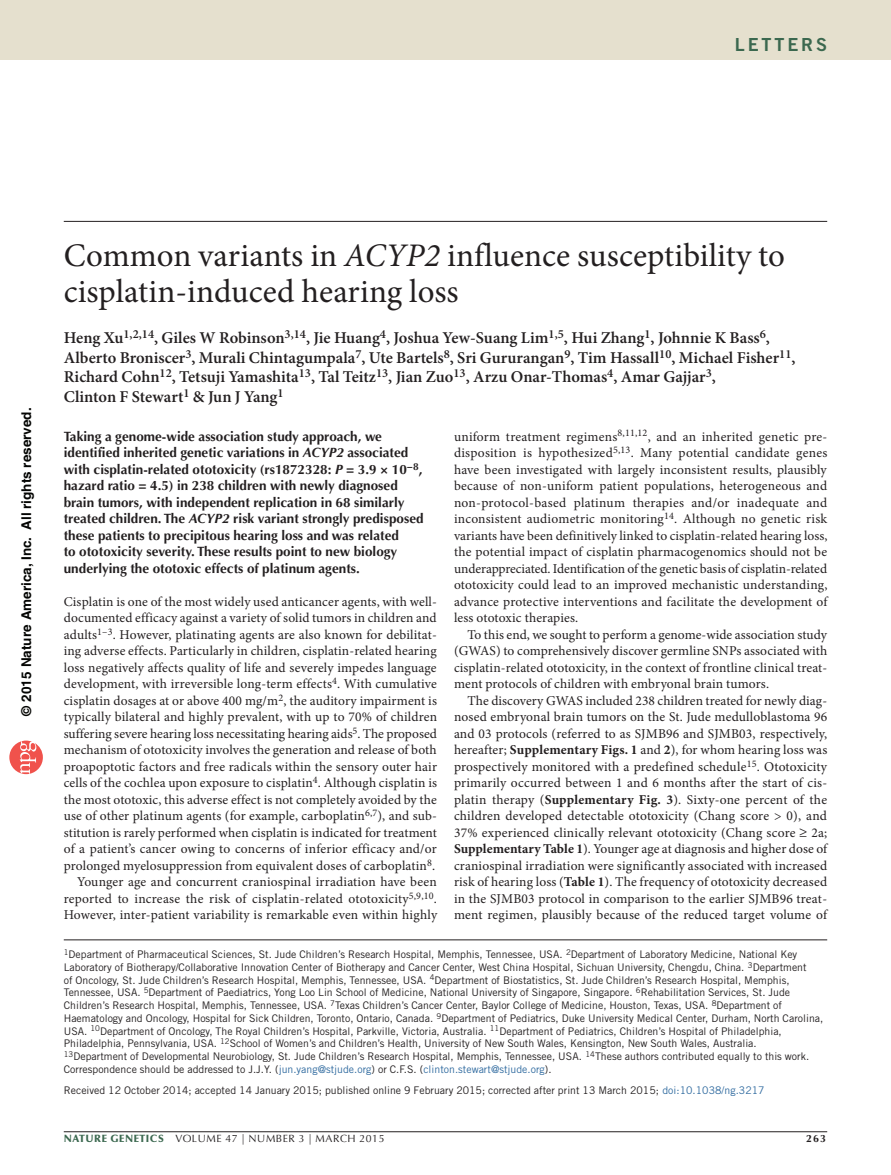
<style>
.page{position:relative;width:891px;height:1175px;background:#fff}
.page>*{position:absolute;margin:0;border:0;box-sizing:border-box;transform-origin:0 0}
.pAtl{font:33px/36px "Minion Pro";color:#231f20}
.z-HEADER_follow_Righ{font:18px "Trade Gothic LT Std Bd 22";letter-spacing:.16em;color:#3b684f}
.pleAu{font:16.5px/19.5px "Minion Pro Semibold 2";color:#231f20}
.pPara{font:13.5px/16.5px "Minion Pro";letter-spacing:.01em;color:#231f20;text-align:justify}
.pBodyFirstpara{font:13.5px/16.5px "Minion Pro";letter-spacing:.01em;color:#231f20;text-align:justify}
.pAbstext{font:700 13.5px/16.5px "Optima LT Std";color:#231f20}
.t1{font:13.5px "Helvetica Bold 2";color:#040503}
.pleAffiliation{font:10.5px/12.8px "Trade Gothic LT Std";color:#231f20}
.pAopd{font:10.5px "Trade Gothic LT Std";color:#231f20}
.t2{font:10.5px "Optima LT Std";letter-spacing:.05em;color:#231f20}
.t3{font:700 10.5px "Optima LT Std";color:#231f20}
.s1{font-family:"Helvetica";font-weight:700}
.s2{font-style:italic}
.s3{font-weight:700}
.s4{color:#2f6a9f}
.s5{font-weight:900;color:#3b684f}
</style>
<div class="page">
<svg style="left:9px;top:740px;width:34px;height:34px"></svg>
<hr style="left:64px;top:1131px;width:763px;height:1px;background:#231f20">
<hr style="left:64px;top:221px;width:763px;height:1px;background:#231f20">
<div style="left:0;top:0;width:891px;height:60px;background:#e5e0ce"></div>
<hr style="left:64px;top:939px;width:763px;height:1px;background:#231f20">
<p class="z-HEADER_follow_Righ" style="left:735px;top:33px;width:94px">LETTERS</p>
<p class="t1" style="left:18px;top:715px;width:309px;rotate:-90deg">© 201<span class="s1">5</span> Nature America, Inc. All rights reserved.</p>
<p class="pAtl" style="left:64px;top:238px;width:723px">Common variants in <span class="s2">ACYP2</span> influence susceptibility to cisplatin-induced hearing loss</p>
<p class="pleAu" style="left:64px;top:329px;width:733px">Heng Xu<sup>1,2,14</sup>, Giles W Robinson<sup>3,14</sup>, Jie Huang<sup>4</sup>, Joshua Yew-Suang Lim<sup>1,5</sup>, Hui Zhang<sup>1</sup>, Johnnie K Bass<sup>6</sup>, Alberto Broniscer<sup>3</sup>, Murali Chintagumpala<sup>7</sup>, Ute Bartels<sup>8</sup>, Sri Gururangan<sup>9</sup>, Tim Hassall<sup>10</sup>, Michael Fisher<sup>11</sup>, Richard Cohn<sup>12</sup>, Tetsuji Yamashita<sup>13</sup>, Tal Teitz<sup>13</sup>, Jian Zuo<sup>13</sup>, Arzu Onar-Thomas<sup>4</sup>, Amar Gajjar<sup>3</sup>,<br>Clinton F Stewart<sup>1</sup> &amp; Jun J Yang<sup>1</sup></p>
<p class="pAbstext" style="left:64px;top:428px;width:361px">Taking a genome-wide association study approach, we identified inherited genetic variations in <span class="s2">ACYP2</span> associated with cisplatin-related ototoxicity (rs1872328: <span class="s2">P</span> = 3.9 × 10<sup>−8</sup>, hazard ratio = 4.5) in 238 children with newly diagnosed brain tumors, with independent replication in 68 similarly treated children. The <span class="s2">ACYP2</span> risk variant strongly predisposed these patients to precipitous hearing loss and was related<br>to ototoxicity severity. These results point to new biology underlying the ototoxic effects of platinum agents.</p>
<p class="pBodyFirstpara" style="left:64px;top:593px;width:375px">Cisplatin is one of the most widely used anticancer agents, with well&shy;documented efficacy against a variety of solid tumors in children and adults<sup>1–3</sup>. However, platinating agents are also known for debilitat&shy;ing adverse effects. Particularly in children, cisplatin-related hearing loss negatively affects quality of life and severely impedes language development, with irreversible long-term effects<sup>4</sup>. With cumulative cisplatin dosages at or above 400 mg/m<sup>2</sup>, the auditory impairment is typically bilateral and highly prevalent, with up to 70% of children suffering severe hearing loss necessitating hearing aids<sup>5</sup>. The proposed mechanism of ototoxicity involves the generation and release of both proapoptotic factors and free radicals within the sensory outer hair cells of the cochlea upon exposure to cisplatin<sup>4</sup>. Although cisplatin is the most ototoxic, this adverse effect is not completely avoided by the use of other platinum agents (for example, carboplatin<sup>6,7</sup>), and sub&shy;stitution is rarely performed when cisplatin is indicated for treatment of a patient’s cancer owing to concerns of inferior efficacy and/or prolonged myelosuppression from equivalent doses of carboplatin<sup>8</sup>.</p>
<p class="pPara" style="left:64px;top:873px;width:375px;text-indent:14px">Younger age and concurrent craniospinal irradiation have been reported to increase the risk of cisplatin-related ototoxicity<sup>5,9,10</sup>.<br>However, inter-patient variability is remarkable even within highly</p>
<p class="pPara" style="left:454px;top:428px;width:375px">uniform treatment regimens<sup>8,11,12</sup>, and an inherited genetic pre&shy;disposition is hypothesized<sup>5,13</sup>. Many potential candidate genes have been investigated with largely inconsistent results, plausibly because of non-uniform patient populations, heterogeneous and non--protocol-based platinum therapies and/or inadequate and inconsistent audiometric monitoring<sup>14</sup>. Although no genetic risk variants have been definitively linked to cisplatin-related hearing loss, the potential impact of cisplatin pharmacogenomics should not be underappreciated. Identification of the genetic basis of cisplatin-related ototoxicity could lead to an improved mechanistic understanding, advance protective interventions and facilitate the development of less ototoxic therapies.</p>
<p class="pPara" style="left:454px;top:626px;width:375px;text-indent:14px">To this end, we sought to perform a genome-wide association study (GWAS) to comprehensively discover germline SNPs associated with cisplatin-related ototoxicity, in the context of frontline clinical treat&shy;ment protocols of children with embryonal brain tumors.</p>
<p class="pPara" style="left:454px;top:692px;width:375px;text-indent:14px">The discovery GWAS included 238 children treated for newly diag&shy;nosed embryonal brain tumors on the St. Jude medulloblastoma 96 and 03 protocols (referred to as SJMB96 and SJMB03, respectively, hereafter; <span class="s3">Supplementary Figs. 1</span> and <span class="s3">2</span>), for whom hearing loss was prospectively monitored with a predefined schedule<sup>15</sup>. Ototoxicity primarily occurred between 1 and 6 months after the start of cis&shy;platin therapy (<span class="s3">Supplementary Fig. 3</span>). Sixty-one percent of the children developed detectable ototoxicity (Chang score &gt; 0), and 37% experienced clinically relevant ototoxicity (Chang score ≥ 2a; <span class="s3">Supplementary Table 1</span>). Younger age at diagnosis and higher dose of craniospinal irradiation were significantly associated with increased risk of hearing loss (<span class="s3">Table 1</span>). The frequency of ototoxicity decreased in the SJMB03 protocol in comparison to the earlier SJMB96 treat&shy;ment regimen, plausibly because of the reduced target volume of</p>
<p class="pleAffiliation" style="left:64px;top:947px;width:761px"><sup>1</sup>Department of Pharmaceutical Sciences, St. Jude Children’s Research Hospital, Memphis, Tennessee, USA. <sup>2</sup>Department of Laboratory Medicine, National Key Laboratory of Biotherapy/Collaborative Innovation Center of Biotherapy and Cancer Center, West China Hospital, Sichuan University, Chengdu, China. <sup>3</sup>Department<br>of Oncology, St. Jude Children’s Research Hospital, Memphis, Tennessee, USA. <sup>4</sup>Department of Biostatistics, St. Jude Children’s Research Hospital, Memphis, Tennessee, USA. <sup>5</sup>Department of Paediatrics, Yong Loo Lin School of Medicine, National University of Singapore, Singapore. <sup>6</sup>Rehabilitation Services, St. Jude Children’s Research Hospital, Memphis, Tennessee, USA. <sup>7</sup>Texas Children’s Cancer Center, Baylor College of Medicine, Houston, Texas, USA. <sup>8</sup>Department of Haematology and Oncology, Hospital for Sick Children, Toronto, Ontario, Canada. <sup>9</sup>Department of Pediatrics, Duke University Medical Center, Durham, North Carolina, USA. <sup>10</sup>Department of Oncology, The Royal Children’s Hospital, Parkville, Victoria, Australia. <sup>11</sup>Department of Pediatrics, Children’s Hospital of Philadelphia, Philadelphia, Pennsylvania, USA. <sup>12</sup>School of Women’s and Children’s Health, University of New South Wales, Kensington, New South Wales, Australia.<br><sup>13</sup>Department of Developmental Neurobiology, St. Jude Children’s Research Hospital, Memphis, Tennessee, USA. <sup>14</sup>These authors contributed equally to this work.<br>Correspondence should be addressed to J.J.Y. (<span class="s4">jun.yang@stjude.org</span>) or C.F.S. (<span class="s4">clinton.stewart@stjude.org</span>).</p>
<p class="pAopd" style="left:64px;top:1084px;width:702px">Received 12 October 2014; accepted 14 January 2015; published online 9 February 2015; corrected after print 13 March 2015; <span class="s4">doi:10.1038/ng.3217</span></p>
<p class="t2" style="left:64px;top:1132px;width:322px"><span class="s5">NATURE GENETICS</span> VOLUME 47 | NUMBER 3 | MARCH 2015</p>
<p class="t3" style="left:806px;top:1132px;width:21px">263</p>
</div>
